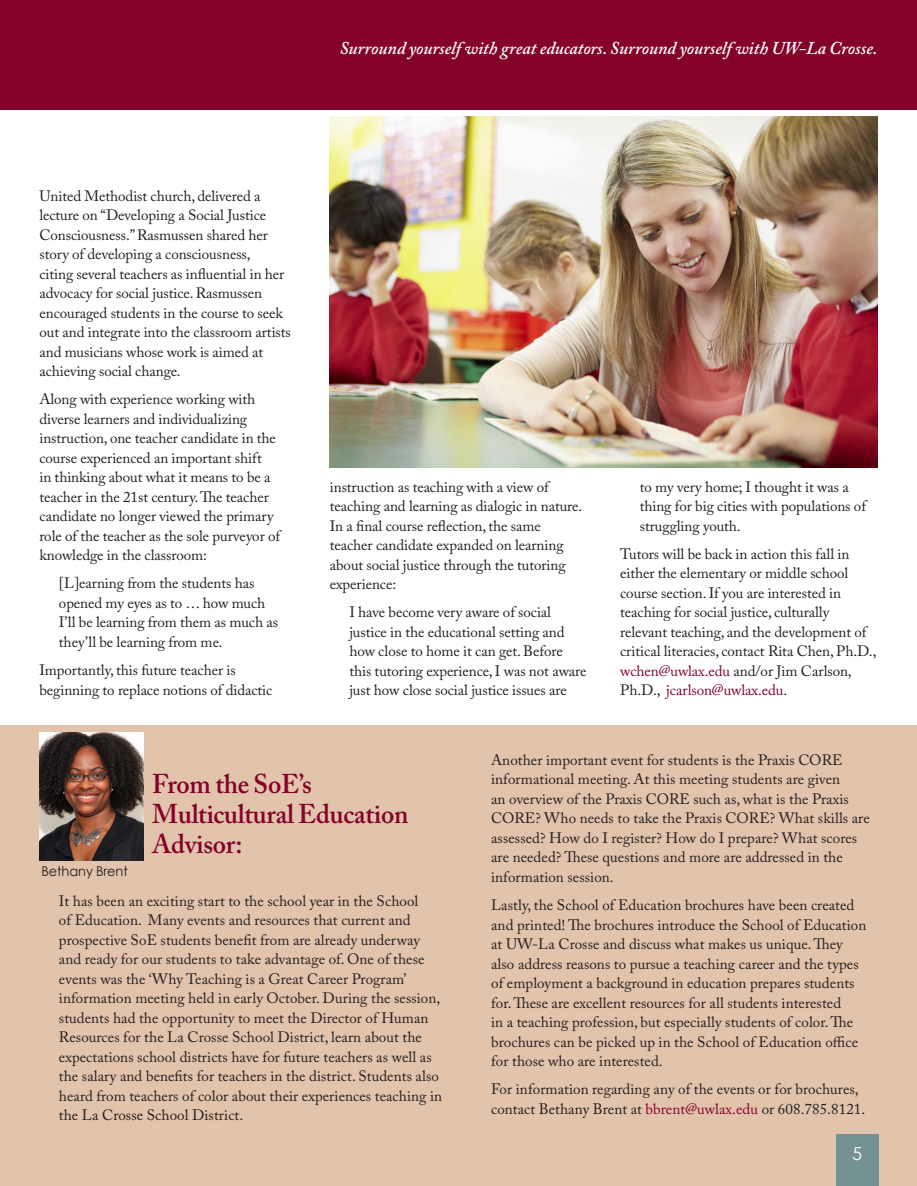
<style>
.page{position:relative;width:917px;height:1186px;background:#fff}
.page>*{position:absolute;margin:0;border:0;box-sizing:border-box;transform-origin:0 0}
.t1{font:600 27px/30px "Adobe Caslon Pro";letter-spacing:-.01em;color:#84012a}
.t2{font:italic 600 18px "Adobe Caslon Pro";letter-spacing:-.005em;color:#fff}
.t3{font:18px "Century Gothic";color:#fff}
.t4{font:15px/19.5px "Adobe Caslon Pro";color:#231f20}
.t5{font:13.5px "Century Gothic";letter-spacing:-.005em;color:#231f20;scale:.96 1}
.s1{color:#84012a}
</style>
<div class="page">
<div style="left:0;top:725px;width:917px;height:461px;background:#e2c3ab"></div>
<img style="left:39px;top:733px;width:105px;height:127px">
<div style="left:0;top:0;width:917px;height:110px;background:#84012a"></div>
<div style="left:835px;top:1134px;width:43px;height:52px;background:#749291"></div>
<img style="left:330px;top:117px;width:547px;height:350px">
<p class="t2" style="left:339px;top:37px;width:539px">Surround yourself with great educators. Surround yourself with UW-La Crosse.</p>
<p class="t4" style="left:39px;top:186px;width:253px">United Methodist church, delivered a lecture on “Developing a Social Justice Consciousness.” Rasmussen shared her story of developing a consciousness,<br>citing several teachers as influential in her advocacy for social justice. Rasmussen encouraged students in the course to seek out and integrate into the classroom artists and musicians whose work is aimed at achieving social change.</p>
<p class="t4" style="left:39px;top:389px;width:242px">Along with experience working with diverse learners and individualizing instruction, one teacher candidate in the course experienced an important shift<br>in thinking about what it means to be a teacher in the 21st century. The teacher candidate no longer viewed the primary role of the teacher as the sole purveyor of knowledge in the classroom:</p>
<p class="t4" style="left:59px;top:573px;width:221px">[L]earning from the students has opened my eyes as to … how much<br>I’ll be learning from them as much as they’ll be learning from me.</p>
<p class="t4" style="left:39px;top:660px;width:234px">Importantly, this future teacher is beginning to replace notions of didactic</p>
<p class="t4" style="left:330px;top:477px;width:254px">instruction as teaching with a view of teaching and learning as dialogic in nature.<br>In a final course reflection, the same teacher candidate expanded on learning about social justice through the tutoring experience:</p>
<p class="t4" style="left:349px;top:602px;width:239px">I have become very aware of social justice in the educational setting and how close to home it can get. Before this tutoring experience, I was not aware just how close social justice issues are</p>
<p class="t4" style="left:639px;top:477px;width:228px">to my very home; I thought it was a thing for big cities with populations of struggling youth.</p>
<p class="t4" style="left:620px;top:544px;width:258px">Tutors will be back in action this fall in either the elementary or middle school course section. If you are interested in teaching for social justice, culturally relevant teaching, and the development of critical literacies, contact Rita Chen, Ph.D., <span class="s1">wchen@uwlax.edu</span> and/or Jim Carlson, Ph.D., <span class="s1">jcarlson@uwlax.edu</span>.</p>
<p class="t5" style="left:42px;top:863px;width:91px">Bethany Brent</p>
<p class="t1" style="left:152px;top:769px;width:258px">From the SoE’s<br>Multicultural Education<br>Advisor:</p>
<p class="t4" style="left:59px;top:891px;width:385px">It has been an exciting start to the school year in the School<br>of Education. Many events and resources that current and prospective SoE students benefit from are already underway and ready for our students to take advantage of. One of these events was the ‘Why Teaching is a Great Career Program’ information meeting held in early October. During the session, students had the opportunity to meet the Director of Human Resources for the La Crosse School District, learn about the expectations school districts have for future teachers as well as the salary and benefits for teachers in the district. Students also heard from teachers of color about their experiences teaching in the La Crosse School District.</p>
<p class="t4" style="left:491px;top:750px;width:380px">Another important event for students is the Praxis CORE informational meeting. At this meeting students are given<br>an overview of the Praxis CORE such as, what is the Praxis CORE? Who needs to take the Praxis CORE? What skills are assessed? How do I register? How do I prepare? What scores are needed? These questions and more are addressed in the information session.</p>
<p class="t4" style="left:491px;top:895px;width:377px">Lastly, the School of Education brochures have been created and printed! The brochures introduce the School of Education at UW-La Crosse and discuss what makes us unique. They also address reasons to pursue a teaching career and the types of employment a background in education prepares students for. These are excellent resources for all students interested<br>in a teaching profession, but especially students of color. The brochures can be picked up in the School of Education office for those who are interested.</p>
<p class="t4" style="left:491px;top:1079px;width:375px">For information regarding any of the events or for brochures, contact Bethany Brent at <span class="s1">bbrent@uwlax.edu</span> or 608.785.8121.</p>
<p class="t3" style="left:852px;top:1143px;width:11px">5</p>
</div>
